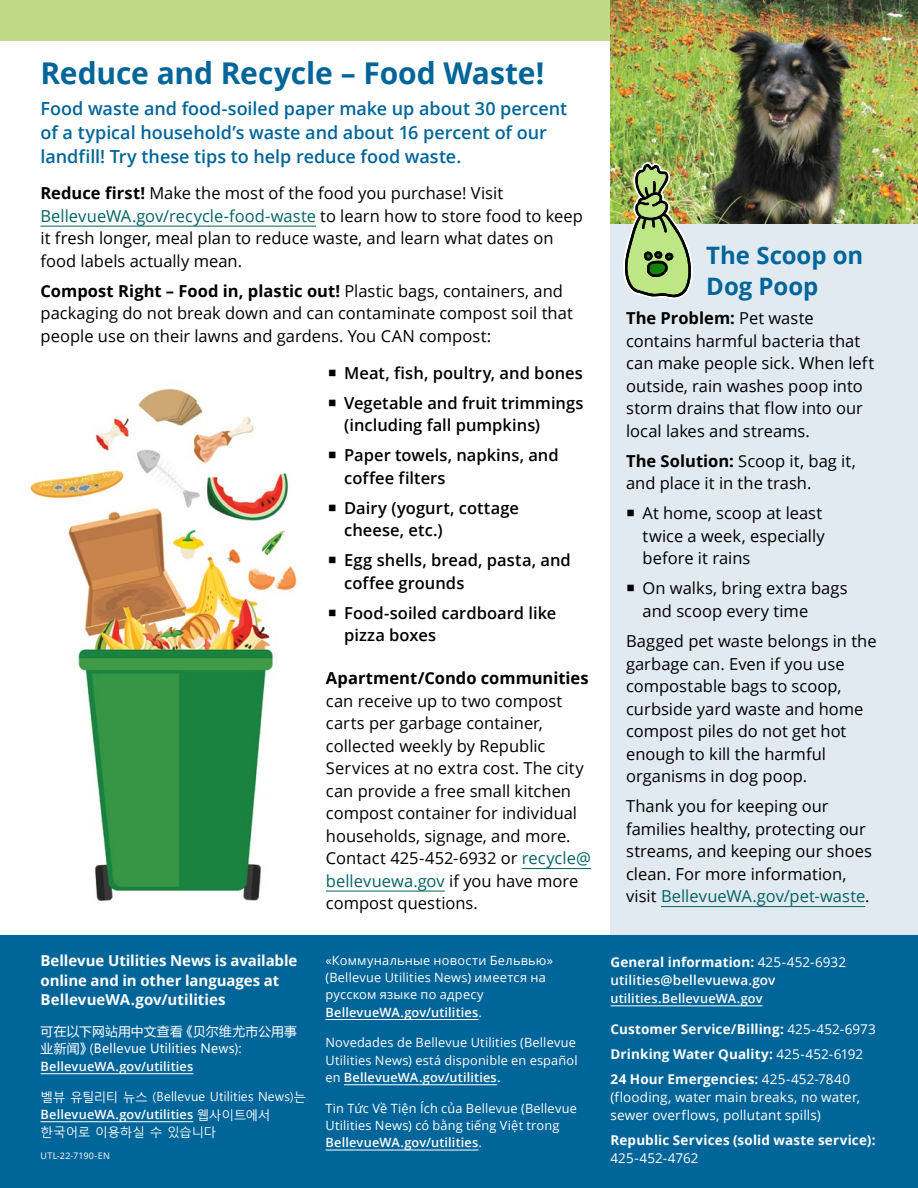
<style>
.page{position:relative;width:918px;height:1188px;background:#fff}
.page>*{position:absolute;margin:0;border:0;box-sizing:border-box;transform-origin:0 0}
.t1{font:700 30px "Open Sans";letter-spacing:-.005em;color:#006598}
.t2{font:700 24px/31.5px "Open Sans";letter-spacing:-.005em;color:#006598}
.t3{font:600 18px/24px "Open Sans";color:#006598}
.Body_Text{font:16.5px/22.5px "Open Sans";color:#000}
.t4{font:600 16.5px/22.5px "Open Sans";color:#000}
.Body_Text-2{font:700 15px/19.5px "Open Sans";letter-spacing:-.005em;color:#fff}
.Body_Text-3{font:13.5px/18px "Open Sans";letter-spacing:.01em;color:#fff}
.Body_Text-4{font:700 13.5px "Open Sans";letter-spacing:.01em;color:#fff}
.Body_Text-5{font:600 13.5px/18px "Open Sans";letter-spacing:.01em;color:#fff}
.Body_Text-6{font:12.75px/17.2px "Open Sans";letter-spacing:.015em;color:#fff}
.Body_Text-7{font:12.75px/17.2px "Malgun Gothic";letter-spacing:.005em;color:#fff}
.Body_Text-8{font:12.75px/17.2px "Microsoft Ya Hei";letter-spacing:.015em;color:#fff}
.Body_Text-9{font:600 12.75px "Open Sans";letter-spacing:.01em;color:#fff}
.Body_Text-10{font:9px "Open Sans";letter-spacing:.035em;color:#fff}
.s1{font-weight:700}
.s2{color:#056363}
.s3{font-family:"Open Sans";font-weight:600}
.s4{font-weight:600}
.s5{font-weight:400}
</style>
<div class="page">
<img style="left:29px;top:388px;width:268px;height:513px">
<div style="left:0;top:0;width:611px;height:40px;background:#bddb85"></div>
<div style="left:610px;top:0;width:308px;height:987px;background:#e1eaf0"></div>
<div style="left:0;top:935px;width:918px;height:253px;background:#006598"></div>
<hr style="left:40px;top:1073px;width:153px;height:1px;background:#fff">
<hr style="left:40px;top:1121px;width:153px;height:1px;background:#fff">
<hr style="left:326px;top:1019px;width:153px;height:1px;background:#fff">
<hr style="left:344px;top:1084px;width:153px;height:1px;background:#fff">
<hr style="left:326px;top:1150px;width:153px;height:1px;background:#fff">
<hr style="left:610px;top:1005px;width:153px;height:1px;background:#fff">
<hr style="left:40px;top:226px;width:276px;height:1px;background:#056363">
<hr style="left:522px;top:868px;width:69px;height:1px;background:#056363">
<hr style="left:326px;top:891px;width:119px;height:1px;background:#056363">
<hr style="left:661px;top:906px;width:204px;height:1px;background:#056363">
<img style="left:610px;top:0;width:308px;height:224px">
<img style="left:623px;top:162px;width:70px;height:137px">
<h1 class="t1" style="left:40px;top:52px;width:505px">Reduce and Recycle – Food Waste!</h1>
<h3 class="t3" style="left:40px;top:96px;width:528px">Food waste and food-soiled paper make up about 30 percent of a typical household’s waste and about 16 percent of our landfill! Try these tips to help reduce food waste.</h3>
<p class="Body_Text" style="left:40px;top:181px;width:544px"><span class="s1">Reduce first!</span> Make the most of the food you purchase! Visit <span class="s2">BellevueWA.gov/recycle-food-waste</span> to learn how to store food to keep it fresh longer, meal plan to reduce waste, and learn what dates on food labels actually mean.</p>
<p class="Body_Text" style="left:40px;top:279px;width:534px"><span class="s1">Compost Right – Food in, plastic out!</span> Plastic bags, containers, and packaging do not break down and can contaminate compost soil that people use on their lawns and gardens. You CAN compost:</p>
<p class="t4" style="left:344px;top:361px;width:240px">Meat, fish, poultry, and bones</p>
<p class="t4" style="left:344px;top:391px;width:241px">Vegetable and fruit trimmings (including fall pumpkins)</p>
<p class="t4" style="left:344px;top:444px;width:216px">Paper towels, napkins, and coffee filters</p>
<p class="t4" style="left:344px;top:496px;width:176px">Dairy (yogurt, cottage cheese, etc.)</p>
<p class="t4" style="left:344px;top:549px;width:228px">Egg shells, bread, pasta, and coffee grounds</p>
<p class="t4" style="left:344px;top:601px;width:214px">Food-soiled cardboard like pizza boxes</p>
<p class="Body_Text" style="left:326px;top:666px;width:266px"><span class="s1">Apartment/Condo communities </span>can receive up to two compost carts per garbage container, collected weekly by Republic<br>Services at no extra cost. The city can provide a free small kitchen compost container for individual households, signage, and more.<br>Contact 425-452-6932 or <span class="s2">recycle@ bellevuewa.gov</span> if you have more compost questions.</p>
<p class="Body_Text-2" style="left:40px;top:951px;width:259px">Bellevue Utilities News is available online and in other languages at<br>BellevueWA.gov/utilities</p>
<p class="Body_Text-8" style="left:40px;top:1023px;width:258px">可在以下网站用中文查看《贝尔维尤市公用事业新闻》(Bellevue Utilities News):<br><span class="s3">BellevueWA.gov/utilities</span></p>
<p class="Body_Text-7" style="left:40px;top:1089px;width:267px">벨뷰 유틸리티 뉴스 (Bellevue Utilities News)는<br><span class="s3">BellevueWA.gov/utilities</span> 웹사이트에서 한국어로 이용하실 수 있습니다</p>
<p class="Body_Text-6" style="left:326px;top:951px;width:229px">«Коммунальные новости Бельвью» (Bellevue Utilities News) имеется на русском языке по адресу<br><span class="s4">BellevueWA.gov/utilities</span>.</p>
<p class="Body_Text-6" style="left:326px;top:1034px;width:254px">Novedades de Bellevue Utilities (Bellevue<br>Utilities News) está disponible en español en <span class="s4">BellevueWA.gov/utilities.</span></p>
<p class="Body_Text-6" style="left:326px;top:1099px;width:253px">Tin Tức Về Tiện Ích của Bellevue (Bellevue<br>Utilities News) có bằng tiếng Việt trong<br><span class="s4">BellevueWA.gov/utilities</span>.</p>
<h2 class="t2" style="left:706px;top:238px;width:159px">The Scoop on<br>Dog Poop</h2>
<p class="Body_Text" style="left:626px;top:307px;width:250px"><span class="s1">The Problem:</span> Pet waste contains harmful bacteria that can make people sick. When left outside, rain washes poop into storm drains that flow into our local lakes and streams.</p>
<p class="Body_Text" style="left:626px;top:449px;width:231px"><span class="s1">The Solution:</span> Scoop it, bag it, and place it in the trash.</p>
<p class="Body_Text" style="left:643px;top:502px;width:184px">At home, scoop at least twice a week, especially before it rains</p>
<p class="Body_Text" style="left:643px;top:577px;width:207px">On walks, bring extra bags and scoop every time</p>
<p class="Body_Text" style="left:626px;top:629px;width:252px">Bagged pet waste belongs in the garbage can. Even if you use compostable bags to scoop, curbside yard waste and home compost piles do not get hot enough to kill the harmful organisms in dog poop.</p>
<p class="Body_Text" style="left:626px;top:794px;width:247px">Thank you for keeping our families healthy, protecting our streams, and keeping our shoes clean. For more information, visit <span class="s2">BellevueWA.gov/pet-waste</span>.</p>
<p class="Body_Text-5" style="left:610px;top:953px;width:237px"><span class="s1">General information:</span> <span class="s5">425-452-6932 </span>utilities@bellevuewa.gov</p>
<p class="Body_Text-9" style="left:610px;top:989px;width:154px">utilities.BellevueWA.gov</p>
<p class="Body_Text-4" style="left:610px;top:1020px;width:267px">Customer Service/Billing: <span class="s5">425-452-6973</span></p>
<p class="Body_Text-4" style="left:610px;top:1045px;width:254px">Drinking Water Quality: <span class="s5">425-452-6192</span></p>
<p class="Body_Text-3" style="left:610px;top:1070px;width:251px"><span class="s1">24 Hour Emergencies:</span> 425-452-7840 (flooding, water main breaks, no water, sewer overflows, pollutant spills)</p>
<p class="Body_Text-4" style="left:610px;top:1130px;width:267px">Republic Services (solid waste service):</p>
<p class="Body_Text-10" style="left:40px;top:1150px;width:71px">UTL-22-7190-EN</p>
<p class="Body_Text-3" style="left:610px;top:1148px;width:90px">425-452-4762</p>
</div>
